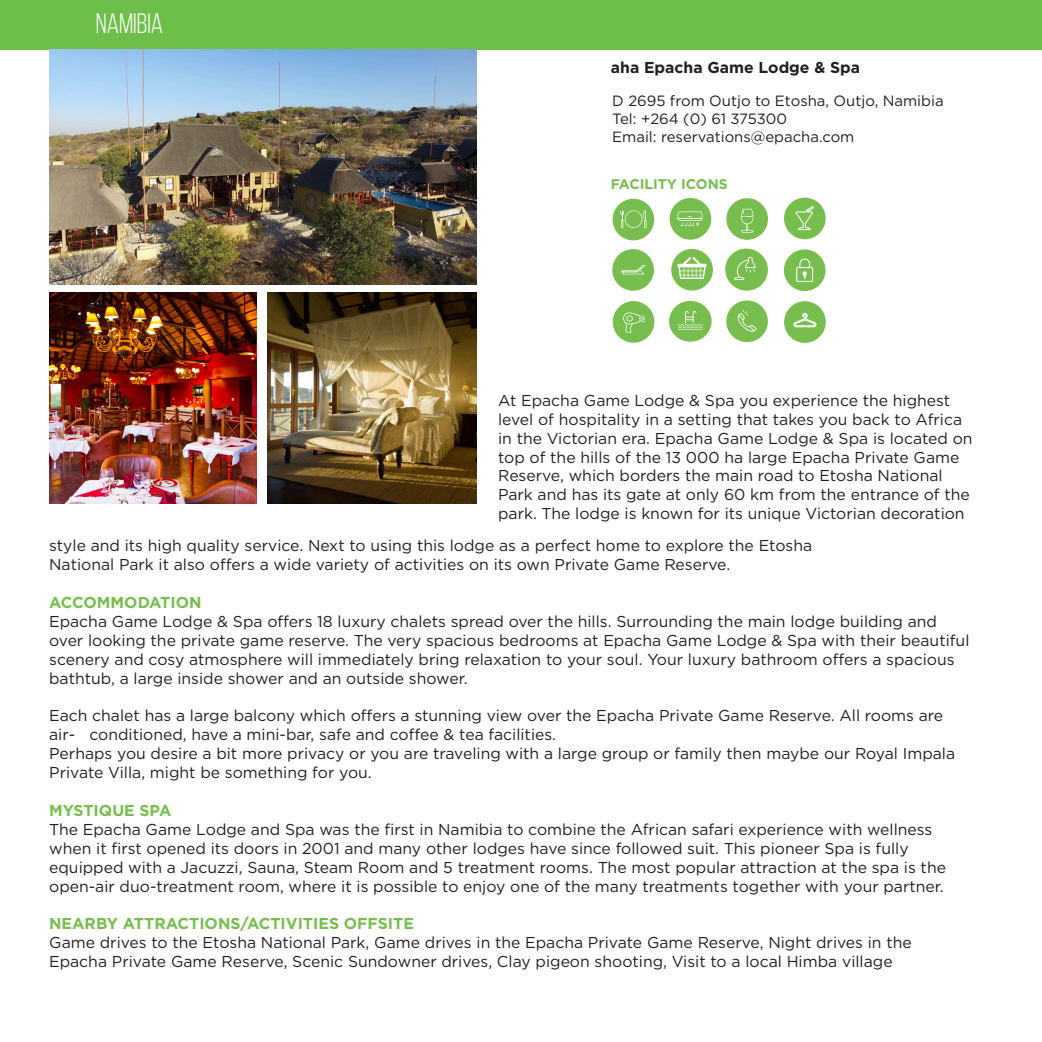
<style>
.page{position:relative;width:1042px;height:1042px;background:#fff}
.page>*{position:absolute;margin:0;border:0;box-sizing:border-box;transform-origin:0 0}
.t1{font:28px "Bebas Neue";color:#fff}
.t2{font:15.75px/18.9px "Gotham";color:#231f20}
.t3{font:700 15.75px "Gotham";color:#77be4e}
.t4{font:700 15.75px "Gotham";color:#231f20}
.t5{font:14.88px "Gotham";color:#231f20}
.t6{font:700 14px "Gotham";color:#77be4e}
</style>
<div class="page">
<div style="left:0;top:0;width:1042px;height:50px;background:#6ebf4a"></div>
<img style="left:50px;top:50px;width:426px;height:234px">
<img style="left:50px;top:293px;width:207px;height:211px">
<img style="left:267px;top:293px;width:209px;height:211px">
<div style="left:671px;top:249px;width:42px;height:42px;background:#77be4e;border-radius:50%"></div>
<hr style="left:677px;top:264px;width:30px;height:3px;background:#fff;border-radius:2px">
<svg style="left:678px;top:257px;width:28px;height:22px"></svg>
<div style="left:726px;top:300px;width:42px;height:42px;background:#77be4e;border-radius:50%"></div>
<svg style="left:737px;top:310px;width:19px;height:22px"></svg>
<div style="left:613px;top:301px;width:41px;height:42px;background:#77be4e;border-radius:50%"></div>
<svg style="left:623px;top:312px;width:22px;height:21px"></svg>
<div style="left:669px;top:301px;width:42px;height:41px;background:#77be4e;border-radius:50%"></div>
<svg style="left:678px;top:311px;width:25px;height:19px"></svg>
<div style="left:612px;top:249px;width:42px;height:42px;background:#77be4e;border-radius:50%"></div>
<svg style="left:620px;top:265px;width:25px;height:9px"></svg>
<div style="left:784px;top:301px;width:42px;height:42px;background:#77be4e;border-radius:50%"></div>
<svg style="left:793px;top:313px;width:23px;height:14px"></svg>
<div style="left:669px;top:198px;width:42px;height:42px;background:#77be4e;border-radius:50%"></div>
<svg style="left:677px;top:211px;width:25px;height:15px"></svg>
<div style="left:726px;top:198px;width:42px;height:42px;background:#77be4e;border-radius:50%"></div>
<svg style="left:741px;top:209px;width:13px;height:24px"></svg>
<div style="left:784px;top:249px;width:41px;height:42px;background:#77be4e;border-radius:50%"></div>
<svg style="left:796px;top:258px;width:17px;height:24px"></svg>
<div style="left:784px;top:198px;width:41px;height:41px;background:#77be4e;border-radius:50%"></div>
<svg style="left:795px;top:206px;width:19px;height:24px"></svg>
<div style="left:612px;top:199px;width:42px;height:41px;background:#77be4e;border-radius:50%"></div>
<svg style="left:620px;top:210px;width:26px;height:18px"></svg>
<svg style="left:726px;top:249px;width:42px;height:42px"></svg>
<div style="left:725px;top:249px;width:42px;height:41px;background:#77be4e;border-radius:50%"></div>
<svg style="left:734px;top:257px;width:21px;height:23px"></svg>
<p class="t1" style="left:96px;top:8px;width:69px">NAMIBIA</p>
<p class="t4" style="left:611px;top:56px;width:251px">aha Epacha Game Lodge &amp; Spa</p>
<p class="t5" style="left:612px;top:91px;width:333px">D 2695 from Outjo to Etosha, Outjo, Namibia</p>
<p class="t5" style="left:612px;top:109px;width:176px">Tel: +264 (0) 61 375300</p>
<p class="t5" style="left:612px;top:127px;width:244px">Email: reservations@epacha.com</p>
<p class="t6" style="left:611px;top:175px;width:118px">FACILITY ICONS</p>
<p class="t2" style="left:498px;top:390px;width:476px">At Epacha Game Lodge &amp; Spa you experience the highest level of hospitality in a setting that takes you back to Africa in the Victorian era. Epacha Game Lodge &amp; Spa is located on top of the hills of the 13 000 ha large Epacha Private Game Reserve, which borders the main road to Etosha National Park and has its gate at only 60 km from the entrance of the park. The lodge is known for its unique Victorian decoration</p>
<p class="t2" style="left:49px;top:536px;width:764px">style and its high quality service. Next to using this lodge as a perfect home to explore the Etosha</p>
<p class="t2" style="left:49px;top:555px;width:682px">National Park it also offers a wide variety of activities on its own Private Game Reserve.</p>
<p class="t3" style="left:49px;top:592px;width:154px">ACCOMMODATION</p>
<p class="t2" style="left:49px;top:611px;width:922px">Epacha Game Lodge &amp; Spa offers 18 luxury chalets spread over the hills. Surrounding the main lodge building and over looking the private game reserve. The very spacious bedrooms at Epacha Game Lodge &amp; Spa with their beautiful scenery and cosy atmosphere will immediately bring relaxation to your soul. Your luxury bathroom offers a spacious bathtub, a large inside shower and an outside shower.</p>
<p class="t2" style="left:49px;top:706px;width:895px">Each chalet has a large balcony which offers a stunning view over the Epacha Private Game Reserve. All rooms are air- conditioned, have a mini-bar, safe and coffee &amp; tea facilities.</p>
<p class="t2" style="left:49px;top:744px;width:907px">Perhaps you desire a bit more privacy or you are traveling with a large group or family then maybe our Royal Impala<br>Private Villa, might be something for you.</p>
<p class="t3" style="left:49px;top:800px;width:124px">MYSTIQUE SPA</p>
<p class="t2" style="left:49px;top:819px;width:898px">The Epacha Game Lodge and Spa was the first in Namibia to combine the African safari experience with wellness when it first opened its doors in 2001 and many other lodges have since followed suit. This pioneer Spa is fully equipped with a Jacuzzi, Sauna, Steam Room and 5 treatment rooms. The most popular attraction at the spa is the open-air duo-treatment room, where it is possible to enjoy one of the many treatments together with your partner.</p>
<p class="t3" style="left:49px;top:913px;width:366px">NEARBY ATTRACTIONS/ACTIVITIES OFFSITE</p>
<p class="t2" style="left:49px;top:933px;width:864px">Game drives to the Etosha National Park, Game drives in the Epacha Private Game Reserve, Night drives in the</p>
<p class="t2" style="left:49px;top:952px;width:845px">Epacha Private Game Reserve, Scenic Sundowner drives, Clay pigeon shooting, Visit to a local Himba village</p>
</div>
